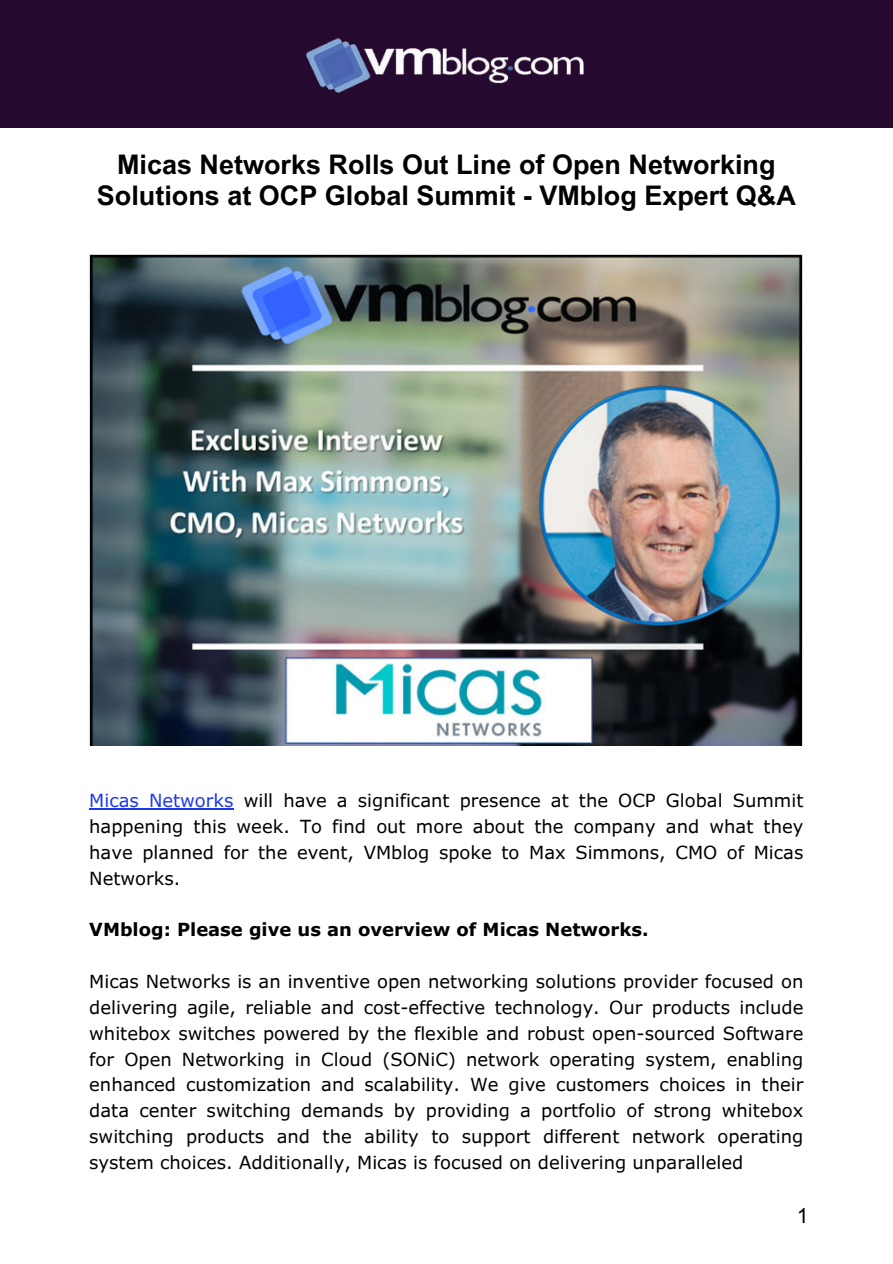
<style>
.page{position:relative;width:893px;height:1264px;background:#fff}
.page>*{position:absolute;margin:0;border:0;box-sizing:border-box;transform-origin:0 0}
.t1{font:700 27px/31.5px "Arial MT Pro";color:#000;text-align:center}
.t2{font:21px "Arial MT Pro";color:#000}
.t3{font:18px/25.8px "Verdana Pro";color:#000;text-align:justify}
.t4{font:700 18px "Verdana Pro";color:#000}
.s1{color:#1d38eb}
</style>
<div class="page">
<img style="left:89px;top:254px;width:714px;height:491px">
<div style="left:0;top:0;width:892px;height:127px;background:#26092f"></div>
<img style="left:306px;top:38px;width:278px;height:55px">
<hr style="left:89px;top:808px;width:144px;height:1px;background:#1d38eb">
<h1 class="t1" style="left:97px;top:149px;width:700px">Micas Networks Rolls Out Line of Open Networking<br>Solutions at OCP Global Summit - VMblog Expert Q&amp;A</h1>
<p class="t3" style="left:89px;top:787px;width:715px"><span class="s1">Micas Networks</span> will have a significant presence at the OCP Global Summit happening this week. To find out more about the company and what they have planned for the event, VMblog spoke to Max Simmons, CMO of Micas Networks.</p>
<p class="t4" style="left:89px;top:918px;width:561px">VMblog: Please give us an overview of Micas Networks.</p>
<p class="t3" style="left:89px;top:968px;width:715px">Micas Networks is an inventive open networking solutions provider focused on delivering agile, reliable and cost-effective technology. Our products include whitebox switches powered by the flexible and robust open-sourced Software for Open Networking in Cloud (SONiC) network operating system, enabling enhanced customization and scalability. We give customers choices in their data center switching demands by providing a portfolio of strong whitebox switching products and the ability to support different network operating system choices. Additionally, Micas is focused on delivering unparalleled</p>
<p class="t2" style="left:796px;top:1203px;width:13px">1</p>
</div>
